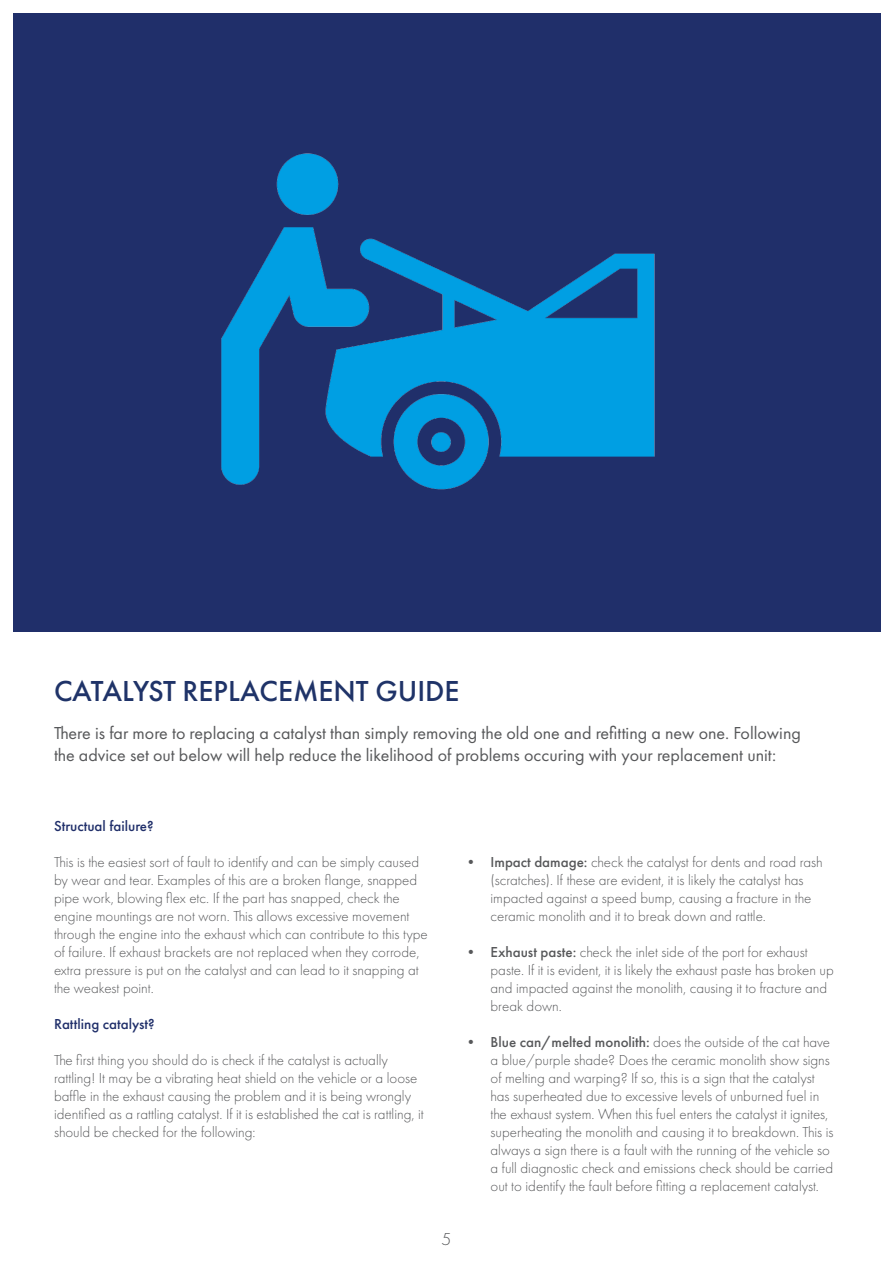
<style>
.page{position:relative;width:893px;height:1263px;background:#fff}
.page>*{position:absolute;margin:0;border:0;box-sizing:border-box;transform-origin:0 0}
.t1{font:500 30px "Futura PT";color:#1f3368}
.t2{font:18px/21.6px "Futura PT";color:#57585a}
.t3{font:300 18px "Futura PT";color:#57585a}
.t4{font:300 15px/18px "Futura PT";color:#57585a}
.t5{font:500 15px "Futura PT";color:#202f6a}
.s1{font-weight:500}
</style>
<div class="page">
<div style="left:13px;top:13px;width:867px;height:618px;background:#202f6a"></div>
<img style="left:221px;top:153px;width:434px;height:337px">
<p class="t1" style="left:54px;top:673px;width:407px">CATALYST REPLACEMENT GUIDE</p>
<p class="t2" style="left:54px;top:722px;width:748px">There is far more to replacing a catalyst than simply removing the old one and refitting a new one. Following the advice set out below will help reduce the likelihood of problems occuring with your replacement unit:</p>
<p class="t5" style="left:54px;top:817px;width:101px">Structual failure?</p>
<p class="t4" style="left:54px;top:853px;width:375px">This is the easiest sort of fault to identify and can be simply caused by wear and tear. Examples of this are a broken flange, snapped pipe work, blowing flex etc. If the part has snapped, check the engine mountings are not worn. This allows excessive movement through the engine into the exhaust which can contribute to this type of failure. If exhaust brackets are not replaced when they corrode, extra pressure is put on the catalyst and can lead to it snapping at the weakest point.</p>
<p class="t5" style="left:54px;top:1015px;width:102px">Rattling catalyst?</p>
<p class="t4" style="left:54px;top:1051px;width:371px">The first thing you should do is check if the catalyst is actually rattling! It may be a vibrating heat shield on the vehicle or a loose baffle in the exhaust causing the problem and it is being wrongly identified as a rattling catalyst. If it is established the cat is rattling, it should be checked for the following:</p>
<p class="t3" style="left:442px;top:1228px;width:11px">5</p>
<p class="t4" style="left:491px;top:853px;width:334px;text-indent:-27px"><span class="s1">• Impact damage:</span> check the catalyst for dents and road rash (scratches). If these are evident, it is likely the catalyst has impacted against a speed bump, causing a fracture in the ceramic monolith and it to break down and rattle.</p>
<p class="t4" style="left:491px;top:943px;width:345px;text-indent:-27px"><span class="s1">• Exhaust paste:</span> check the inlet side of the port for exhaust paste. If it is evident, it is likely the exhaust paste has broken up and impacted against the monolith, causing it to fracture and break down.</p>
<p class="t4" style="left:491px;top:1033px;width:344px;text-indent:-27px"><span class="s1">• Blue can/melted monolith:</span> does the outside of the cat have a blue/purple shade? Does the ceramic monolith show signs of melting and warping? If so, this is a sign that the catalyst has superheated due to excessive levels of unburned fuel in the exhaust system. When this fuel enters the catalyst it ignites, superheating the monolith and causing it to breakdown. This is always a sign there is a fault with the running of the vehicle so a full diagnostic check and emissions check should be carried out to identify the fault before fitting a replacement catalyst.</p>
</div>
